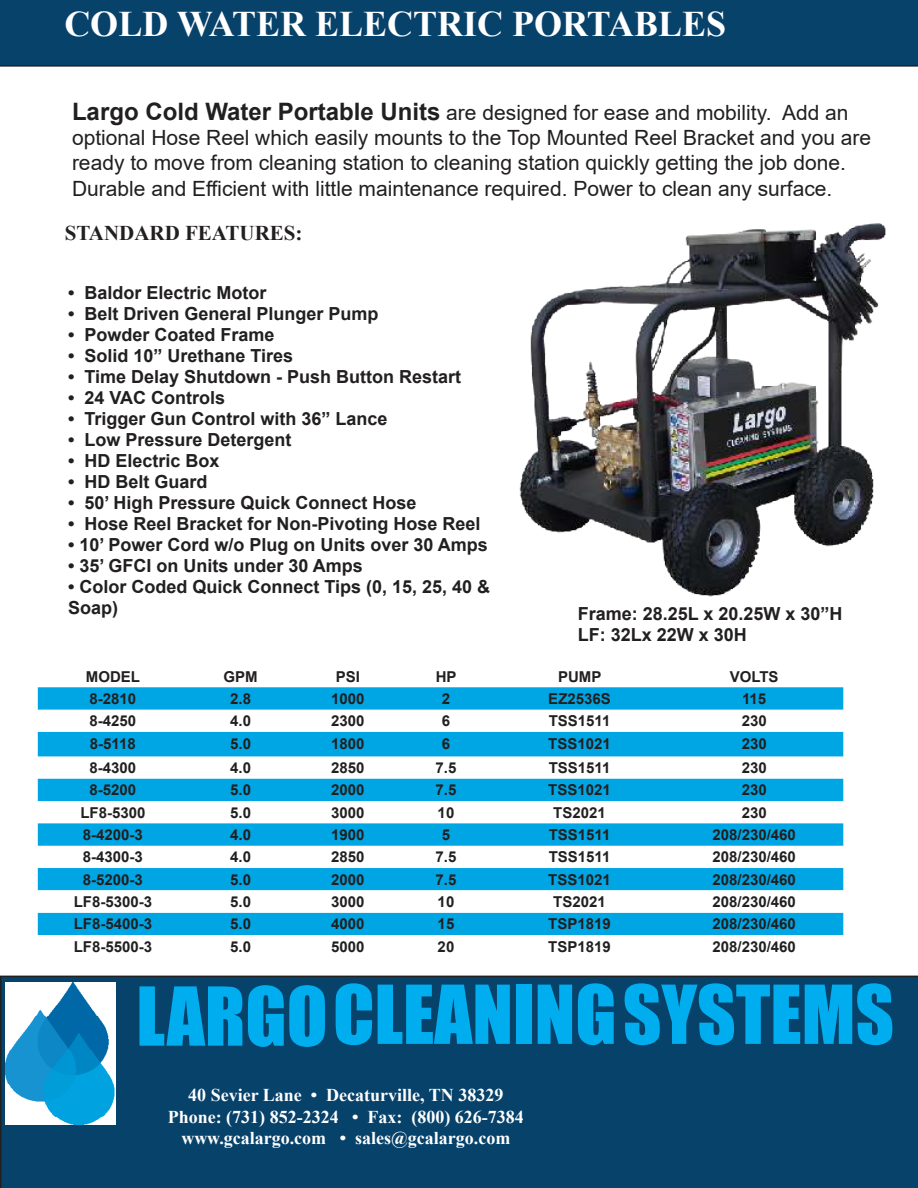
<style>
.page{position:relative;width:918px;height:1188px;background:#fff}
.page>*{position:absolute;margin:0;border:0;box-sizing:border-box;transform-origin:0 0}
.t1{font:75px "Impact";color:#00adef}
.t2{font:700 36px "Times New Roman";color:#fff}
.t3{font:21px/25.2px "Arial";color:#221f1f}
.t4{font:700 21px "Times New Roman";color:#221f1f}
.t5{font:700 18px/21.6px "Arial";color:#221f1f}
.t6{font:700 18px/21.6px "Times New Roman";color:#fff;text-align:center}
.t7{font:700 15px "Arial";color:#221f1f}
.s1{font-weight:700;font-size:24px}
</style>
<div class="page">
<div style="left:0;top:976px;width:918px;height:212px;background:#07426b"></div>
<img style="left:5px;top:983px;width:110px;height:142px">
<div style="left:0;top:0;width:918px;height:67px;background:#07426b"></div>
<img style="left:519px;top:223px;width:367px;height:374px">
<svg style="left:38px;top:687px;width:805px;height:45px"></svg>
<svg style="left:38px;top:732px;width:805px;height:158px;fill:#00a5e3"></svg>
<svg style="left:38px;top:890px;width:805px;height:45px"></svg>
<h2 class="t2" style="left:64px;top:12px;width:663px">COLD WATER ELECTRIC PORTABLES</h2>
<p class="t3" style="left:72px;top:102px;width:801px"><span class="s1">Largo Cold Water Portable Units</span> are designed for ease and mobility. Add an optional Hose Reel which easily mounts to the Top Mounted Reel Bracket and you are ready to move from cleaning station to cleaning station quickly getting the job done.<br>Durable and Efficient with little maintenance required. Power to clean any surface.</p>
<p class="t4" style="left:65px;top:225px;width:239px">STANDARD FEATURES:</p>
<p class="t5" style="left:68px;top:283px;width:200px">• Baldor Electric Motor</p>
<p class="t5" style="left:68px;top:304px;width:312px">• Belt Driven General Plunger Pump</p>
<p class="t5" style="left:68px;top:325px;width:208px">• Powder Coated Frame</p>
<p class="t5" style="left:68px;top:346px;width:227px">• Solid 10” Urethane Tires</p>
<p class="t5" style="left:68px;top:367px;width:395px">• Time Delay Shutdown - Push Button Restart</p>
<p class="t5" style="left:68px;top:388px;width:158px">• 24 VAC Controls</p>
<p class="t5" style="left:68px;top:409px;width:321px">• Trigger Gun Control with 36” Lance</p>
<p class="t5" style="left:68px;top:430px;width:225px">• Low Pressure Detergent</p>
<p class="t5" style="left:68px;top:451px;width:153px">• HD Electric Box</p>
<p class="t5" style="left:68px;top:472px;width:141px">• HD Belt Guard</p>
<p class="t5" style="left:68px;top:493px;width:350px">• 50’ High Pressure Quick Connect Hose</p>
<p class="t5" style="left:68px;top:514px;width:414px">• Hose Reel Bracket for Non-Pivoting Hose Reel</p>
<p class="t5" style="left:68px;top:535px;width:421px">• 10’ Power Cord w/o Plug on Units over 30 Amps</p>
<p class="t5" style="left:68px;top:556px;width:296px">• 35’ GFCI on Units under 30 Amps</p>
<p class="t5" style="left:68px;top:577px;width:424px">• Color Coded Quick Connect Tips (0, 15, 25, 40 &amp;<br>Soap)</p>
<p class="t5" style="left:578px;top:604px;width:266px">Frame: 28.25L x 20.25W x 30”H<br>LF: 32Lx 22W x 30H</p>
<p class="t7" style="left:86px;top:671px;width:56px">MODEL</p>
<p class="t7" style="left:224px;top:671px;width:36px">GPM</p>
<p class="t7" style="left:336px;top:671px;width:26px">PSI</p>
<p class="t7" style="left:436px;top:671px;width:22px">HP</p>
<p class="t7" style="left:558px;top:671px;width:45px">PUMP</p>
<p class="t7" style="left:730px;top:671px;width:50px">VOLTS</p>
<p class="t7" style="left:90px;top:693px;width:48px">8-2810</p>
<p class="t7" style="left:230px;top:693px;width:22px">2.8</p>
<p class="t7" style="left:331px;top:693px;width:35px">1000</p>
<p class="t7" style="left:442px;top:693px;width:10px">2</p>
<p class="t7" style="left:548px;top:693px;width:64px">EZ2536S</p>
<p class="t7" style="left:742px;top:693px;width:26px">115</p>
<p class="t7" style="left:90px;top:715px;width:48px">8-4250</p>
<p class="t7" style="left:230px;top:715px;width:22px">4.0</p>
<p class="t7" style="left:331px;top:715px;width:35px">2300</p>
<p class="t7" style="left:442px;top:715px;width:10px">6</p>
<p class="t7" style="left:549px;top:715px;width:63px">TSS1511</p>
<p class="t7" style="left:742px;top:715px;width:27px">230</p>
<p class="t7" style="left:90px;top:738px;width:47px">8-5118</p>
<p class="t7" style="left:230px;top:738px;width:22px">5.0</p>
<p class="t7" style="left:331px;top:738px;width:35px">1800</p>
<p class="t7" style="left:442px;top:738px;width:10px">6</p>
<p class="t7" style="left:548px;top:738px;width:64px">TSS1021</p>
<p class="t7" style="left:742px;top:738px;width:27px">230</p>
<p class="t7" style="left:90px;top:762px;width:48px">8-4300</p>
<p class="t7" style="left:230px;top:762px;width:22px">4.0</p>
<p class="t7" style="left:331px;top:762px;width:35px">2850</p>
<p class="t7" style="left:436px;top:762px;width:22px">7.5</p>
<p class="t7" style="left:549px;top:762px;width:63px">TSS1511</p>
<p class="t7" style="left:742px;top:762px;width:27px">230</p>
<p class="t7" style="left:90px;top:784px;width:48px">8-5200</p>
<p class="t7" style="left:230px;top:784px;width:22px">5.0</p>
<p class="t7" style="left:331px;top:784px;width:35px">2000</p>
<p class="t7" style="left:436px;top:784px;width:22px">7.5</p>
<p class="t7" style="left:548px;top:784px;width:64px">TSS1021</p>
<p class="t7" style="left:742px;top:784px;width:27px">230</p>
<p class="t7" style="left:80px;top:807px;width:67px">LF8-5300</p>
<p class="t7" style="left:230px;top:807px;width:22px">5.0</p>
<p class="t7" style="left:331px;top:807px;width:35px">3000</p>
<p class="t7" style="left:438px;top:807px;width:18px">10</p>
<p class="t7" style="left:553px;top:807px;width:54px">TS2021</p>
<p class="t7" style="left:742px;top:807px;width:27px">230</p>
<p class="t7" style="left:83px;top:829px;width:62px">8-4200-3</p>
<p class="t7" style="left:230px;top:829px;width:22px">4.0</p>
<p class="t7" style="left:331px;top:829px;width:35px">1900</p>
<p class="t7" style="left:442px;top:829px;width:10px">5</p>
<p class="t7" style="left:549px;top:829px;width:63px">TSS1511</p>
<p class="t7" style="left:712px;top:829px;width:85px">208/230/460</p>
<p class="t7" style="left:83px;top:851px;width:62px">8-4300-3</p>
<p class="t7" style="left:230px;top:851px;width:22px">4.0</p>
<p class="t7" style="left:331px;top:851px;width:35px">2850</p>
<p class="t7" style="left:436px;top:851px;width:22px">7.5</p>
<p class="t7" style="left:549px;top:851px;width:63px">TSS1511</p>
<p class="t7" style="left:712px;top:851px;width:85px">208/230/460</p>
<p class="t7" style="left:83px;top:874px;width:62px">8-5200-3</p>
<p class="t7" style="left:230px;top:874px;width:22px">5.0</p>
<p class="t7" style="left:331px;top:874px;width:35px">2000</p>
<p class="t7" style="left:436px;top:874px;width:22px">7.5</p>
<p class="t7" style="left:548px;top:874px;width:64px">TSS1021</p>
<p class="t7" style="left:712px;top:874px;width:85px">208/230/460</p>
<p class="t7" style="left:74px;top:896px;width:80px">LF8-5300-3</p>
<p class="t7" style="left:230px;top:896px;width:22px">5.0</p>
<p class="t7" style="left:331px;top:896px;width:35px">3000</p>
<p class="t7" style="left:438px;top:896px;width:18px">10</p>
<p class="t7" style="left:553px;top:896px;width:54px">TS2021</p>
<p class="t7" style="left:712px;top:896px;width:85px">208/230/460</p>
<p class="t7" style="left:74px;top:918px;width:80px">LF8-5400-3</p>
<p class="t7" style="left:230px;top:918px;width:22px">5.0</p>
<p class="t7" style="left:331px;top:918px;width:35px">4000</p>
<p class="t7" style="left:438px;top:918px;width:18px">15</p>
<p class="t7" style="left:548px;top:918px;width:64px">TSP1819</p>
<p class="t7" style="left:712px;top:918px;width:85px">208/230/460</p>
<p class="t7" style="left:74px;top:941px;width:80px">LF8-5500-3</p>
<p class="t7" style="left:230px;top:941px;width:22px">5.0</p>
<p class="t7" style="left:331px;top:941px;width:35px">5000</p>
<p class="t7" style="left:438px;top:941px;width:18px">20</p>
<p class="t7" style="left:548px;top:941px;width:64px">TSP1819</p>
<p class="t7" style="left:712px;top:941px;width:85px">208/230/460</p>
<h1 class="t1" style="left:136px;top:974px;width:759px">LARGOCLEANINGSYSTEMS</h1>
<p class="t6" style="left:168px;top:1086px;width:358px">40 Sevier Lane • Decaturville, TN 38329<br>Phone: (731) 852-2324 • Fax: (800) 626-7384 www.gcalargo.com • sales@gcalargo.com</p>
</div>
